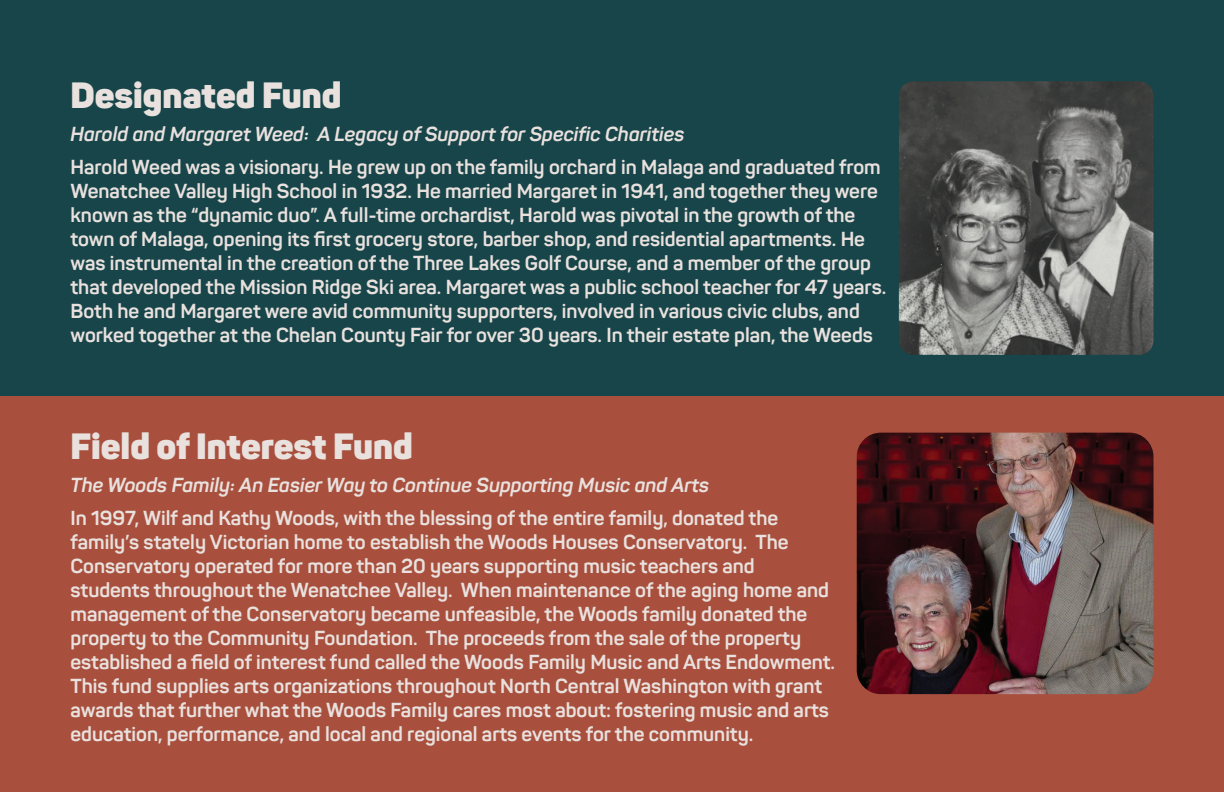
<style>
.page{position:relative;width:1224px;height:792px;background:#fff}
.page>*{position:absolute;margin:0;border:0;box-sizing:border-box;transform-origin:0 0}
.t1{font:900 36px "Sahar";color:#e9e1de}
.t2{font:700 20px/24px "Sahar";color:#e9e1de}
.t3{font:italic 700 20px "Sahar";color:#e9e1de}
</style>
<div class="page">
<div style="left:0;top:0;width:1224px;height:396px;background:#174549"></div>
<img style="left:899px;top:81px;width:254px;height:274px">
<div style="left:0;top:396px;width:1224px;height:396px;background:#a8503d"></div>
<img style="left:857px;top:433px;width:297px;height:261px">
<h1 class="t1" style="left:70px;top:72px;width:273px">Designated Fund</h1>
<p class="t3" style="left:70px;top:121px;width:615px">Harold and Margaret Weed: A Legacy of Support for Specific Charities</p>
<p class="t2" style="left:70px;top:155px;width:817px">Harold Weed was a visionary. He grew up on the family orchard in Malaga and graduated from Wenatchee Valley High School in 1932. He married Margaret in 1941, and together they were known as the “dynamic duo”. A full-time orchardist, Harold was pivotal in the growth of the town of Malaga, opening its first grocery store, barber shop, and residential apartments. He was instrumental in the creation of the Three Lakes Golf Course, and a member of the group that developed the Mission Ridge Ski area. Margaret was a public school teacher for 47 years.<br>Both he and Margaret were avid community supporters, involved in various civic clubs, and worked together at the Chelan County Fair for over 30 years. In their estate plan, the Weeds</p>
<h1 class="t1" style="left:70px;top:423px;width:344px">Field of Interest Fund</h1>
<p class="t3" style="left:70px;top:473px;width:640px">The Woods Family: An Easier Way to Continue Supporting Music and Arts</p>
<p class="t2" style="left:70px;top:506px;width:766px">In 1997, Wilf and Kathy Woods, with the blessing of the entire family, donated the family’s stately Victorian home to establish the Woods Houses Conservatory. The Conservatory operated for more than 20 years supporting music teachers and students throughout the Wenatchee Valley. When maintenance of the aging home and management of the Conservatory became unfeasible, the Woods family donated the property to the Community Foundation. The proceeds from the sale of the property established a field of interest fund called the Woods Family Music and Arts Endowment.<br>This fund supplies arts organizations throughout North Central Washington with grant awards that further what the Woods Family cares most about: fostering music and arts education, performance, and local and regional arts events for the community.</p>
</div>
